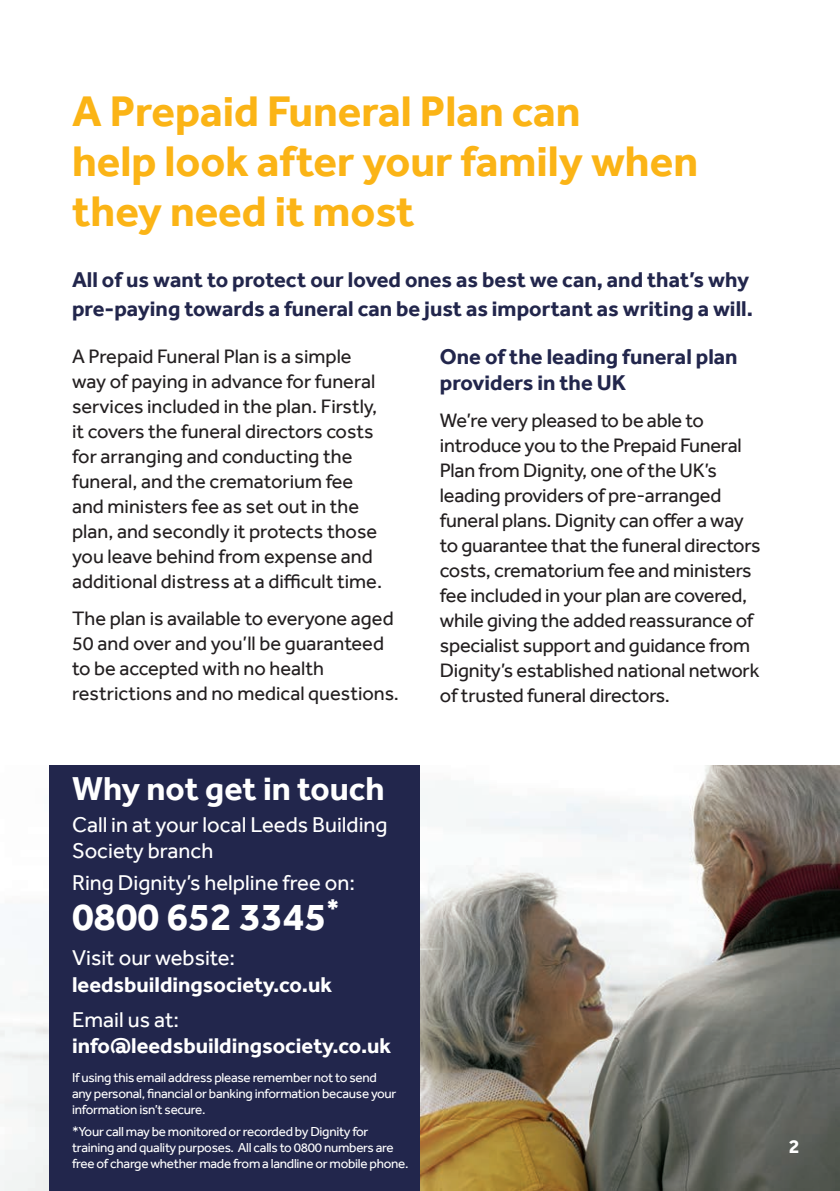
<style>
.page{position:relative;width:840px;height:1191px;background:#fff}
.page>*{position:absolute;margin:0;border:0;box-sizing:border-box;transform-origin:0 0}
.t1{font:700 44px/50px "Effra";color:#fbb416}
.t2{font:700 40px "Effra";color:#fff}
.t3{font:700 34px "Effra";color:#fff}
.t4{font:700 22px/28.8px "Effra";color:#22264c}
.t5{font:22px/26.4px "Effra";color:#fff}
.t6{font:700 22px "Effra";color:#fff}
.t7{font:20px/25px "Effra";letter-spacing:-.01em;color:#231f20}
.t8{font:700 20px "Effra";color:#fff}
.t9{font:13.4px/16px "Effra";letter-spacing:-.02em;color:#fff}
</style>
<div class="page">
<img style="left:0;top:765px;width:839px;height:426px">
<div style="left:49px;top:765px;width:371px;height:426px;background:#22264c"></div>
<h1 class="t1" style="left:72px;top:86px;width:627px">A Prepaid Funeral Plan can<br>help look after your family when they need it most</h1>
<p class="t4" style="left:72px;top:265px;width:682px">All of us want to protect our loved ones as best we can, and that’s why pre-paying towards a funeral can be just as important as writing a will.</p>
<p class="t7" style="left:72px;top:344px;width:311px">A Prepaid Funeral Plan is a simple way of paying in advance for funeral services included in the plan. Firstly, it covers the funeral directors costs for arranging and conducting the funeral, and the crematorium fee and ministers fee as set out in the plan, and secondly it protects those you leave behind from expense and additional distress at a difficult time.</p>
<p class="t7" style="left:72px;top:605px;width:328px">The plan is available to everyone aged 50 and over and you’ll be guaranteed to be accepted with no health restrictions and no medical questions.</p>
<p class="t4" style="left:439px;top:344px;width:299px;line-height:26px">One of the leading funeral plan providers in the UK</p>
<p class="t7" style="left:439px;top:407px;width:322px">We’re very pleased to be able to introduce you to the Prepaid Funeral Plan from Dignity, one of the UK’s leading providers of pre-arranged funeral plans. Dignity can offer a way to guarantee that the funeral directors costs, crematorium fee and ministers fee included in your plan are covered, while giving the added reassurance of specialist support and guidance from Dignity’s established national network of trusted funeral directors.</p>
<h3 class="t3" style="left:72px;top:768px;width:314px">Why not get in touch</h3>
<p class="t5" style="left:72px;top:811px;width:317px">Call in at your local Leeds Building<br>Society branch</p>
<p class="t5" style="left:72px;top:869px;width:284px">Ring Dignity’s helpline free on:</p>
<h2 class="t2" style="left:72px;top:893px;width:269px">0800 652 3345<sup>*</sup></h2>
<p class="t5" style="left:72px;top:944px;width:164px">Visit our website:</p>
<p class="t6" style="left:72px;top:971px;width:261px">leedsbuildingsociety.co.uk</p>
<p class="t5" style="left:72px;top:1005px;width:108px">Email us at:</p>
<p class="t6" style="left:72px;top:1032px;width:320px">info@leedsbuildingsociety.co.uk</p>
<p class="t9" style="left:72px;top:1069px;width:326px">If using this email address please remember not to send any personal, financial or banking information because your information isn’t secure.</p>
<p class="t9" style="left:72px;top:1123px;width:338px">*Your call may be monitored or recorded by Dignity for training and quality purposes. All calls to 0800 numbers are free of charge whether made from a landline or mobile phone.</p>
<p class="t8" style="left:788px;top:1134px;width:12px">2</p>
</div>
